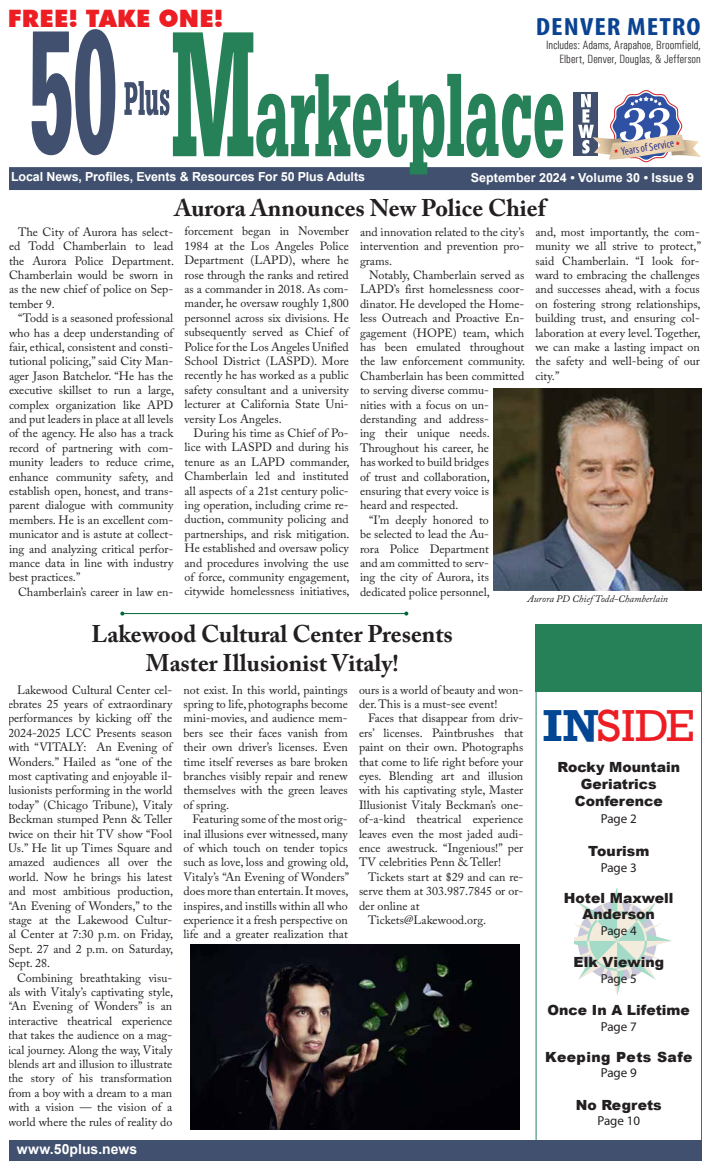
<style>
.page{position:relative;width:711px;height:1170px;background:#fff}
.page>*{position:absolute;margin:0;border:0;box-sizing:border-box;transform-origin:0 0}
.t1{font:46px "Rockwell";color:#ed1d24}
.t2{font:700 condensed 25px "Myriad Pro";letter-spacing:.035em;color:#0b4393;scale:1.17 1}
.t3{font:700 24px/28.8px "Adobe Caslon Pro";color:#231f20;text-align:center}
.t4{font:900 24px "Futura BT";letter-spacing:.015em;color:#ed1d24}
.t5{font:900 14px/16.8px "Arial";color:#231f20;text-align:center}
.t6{font:700 14px "Arial";color:#fff}
.t7{font:900 14px "Arial";letter-spacing:.03em;color:#231f20}
.t8{font:13px "Myriad Pro";color:#231f20}
.t9{font:700 12.5px "Arial";letter-spacing:-.01em;color:#fff}
.t10{font:12px/14.4px "Adobe Caslon Pro";color:#231f20;text-align:justify}
.t11{font:300 condensed 12px/14px "Univers";letter-spacing:.005em;color:#231f20;text-align:right}
.t12{font:condensed 11.3px "Myriad Pro";color:#2e3690}
.t13{font:italic 10px "Adobe Caslon Pro";color:#231f20}
.s1{font-weight:700;color:#034694}
</style>
<div class="page">
<div style="left:9px;top:167px;width:693px;height:23px;background:#40506e"></div>
<div style="left:573px;top:92px;width:25px;height:63px;background:#40506e"></div>
<svg style="left:32px;top:29px;width:83px;height:126px"></svg>
<svg style="left:124px;top:32px;width:439px;height:142px"></svg>
<div style="left:536px;top:675px;width:166px;height:485px;border:1px solid #268159"></div>
<div style="left:9px;top:1140px;width:693px;height:21px;background:#40506e"></div>
<svg style="left:575px;top:888px;width:97px;height:108px"></svg>
<div style="left:536px;top:624px;width:166px;height:68px;background:#268159"></div>
<svg style="left:578px;top:90px;width:123px;height:72px"></svg>
<hr style="left:122px;top:613px;width:284px;height:1px;background:#006838">
<svg style="left:120px;top:612px;width:4px;height:4px"></svg>
<svg style="left:404px;top:612px;width:4px;height:4px"></svg>
<img style="left:493px;top:389px;width:209px;height:201px">
<img style="left:191px;top:945px;width:328px;height:184px">
<h3 class="t4" style="left:8px;top:4px;width:217px">FREE! TAKE ONE!</h3>
<h2 class="t2" style="left:536px;top:11px;width:142px">DENVER METRO</h2>
<p class="t11" style="left:546px;top:38px;width:156px">Includes: Adams, Arapahoe, Broomfield,<br>Elbert, Denver, Douglas, &amp; Jefferson</p>
<p class="t12" style="left:620px;top:145px;width:55px;rotate:-9deg">Years of Service</p>
<p class="t9" style="left:11px;top:168px;width:356px">Local News, Profiles, Events &amp; Resources For 50 Plus Adults</p>
<p class="t9" style="left:471px;top:169px;width:225px">September 2024 • Volume 30 • Issue 9</p>
<h3 class="t3" style="left:174px;top:194px;width:373px">Aurora Announces New Police Chief</h3>
<p class="t10" style="left:536px;top:224px;width:167px">and, most importantly, the com&shy;munity we all strive to protect,” said Chamberlain. “I look for&shy;ward to embracing the challenges and successes ahead, with a focus on fostering strong relationships, building trust, and ensuring col&shy;laboration at every level. Together, we can make a lasting impact on the safety and well-being of our city.”</p>
<p class="t10" style="left:184px;top:224px;width:166px">forcement began in November 1984 at the Los Angeles Police Department (LAPD), where he rose through the ranks and retired as a commander in 2018. As com&shy;mander, he oversaw roughly 1,800 personnel across six divisions. He subsequently served as Chief of Police for the Los Angeles Unified School District (LASPD). More recently he has worked as a public safety consultant and a university lecturer at California State Uni&shy;versity Los Angeles.</p>
<p class="t10" style="left:184px;top:426px;width:167px;text-indent:9px">During his time as Chief of Po&shy;lice with LASPD and during his tenure as an LAPD commander, Chamberlain led and instituted all aspects of a 21st century polic&shy;ing operation, including crime re&shy;duction, community policing and partnerships, and risk mitigation.<br>He established and oversaw policy and procedures involving the use of force, community engagement, citywide homelessness initiatives,</p>
<p class="t10" style="left:9px;top:224px;width:167px;text-indent:9px">The City of Aurora has select&shy;ed Todd Chamberlain to lead the Aurora Police Department.<br>Chamberlain would be sworn in as the new chief of police on Sep&shy;tember 9.</p>
<p class="t10" style="left:9px;top:311px;width:167px;text-indent:9px">“Todd is a seasoned professional who has a deep understanding of fair, ethical, consistent and consti&shy;tutional policing,” said City Man&shy;ager Jason Batchelor. “He has the executive skillset to run a large, complex organization like APD and put leaders in place at all levels of the agency. He also has a track record of partnering with com&shy;munity leaders to reduce crime, enhance community safety, and establish open, honest, and trans&shy;parent dialogue with community members. He is an excellent com&shy;municator and is astute at collect&shy;ing and analyzing critical perfor&shy;mance data in line with industry best practices.”</p>
<p class="t10" style="left:18px;top:584px;width:157px">Chamberlain’s career in law en-</p>
<p class="t10" style="left:360px;top:224px;width:166px">and innovation related to the city’s intervention and prevention pro&shy;grams.</p>
<p class="t10" style="left:369px;top:268px;width:157px">Notably, Chamberlain served as</p>
<p class="t10" style="left:360px;top:282px;width:166px">LAPD’s first homelessness coor-</p>
<p class="t10" style="left:360px;top:296px;width:166px">dinator. He developed the Home-</p>
<p class="t10" style="left:360px;top:311px;width:166px">less Outreach and Proactive En-</p>
<p class="t10" style="left:360px;top:325px;width:166px">gagement (HOPE) team, which</p>
<p class="t10" style="left:360px;top:340px;width:166px">has been emulated throughout</p>
<p class="t10" style="left:360px;top:354px;width:167px">the law enforcement community.</p>
<p class="t10" style="left:360px;top:368px;width:166px">Chamberlain has been committed</p>
<p class="t10" style="left:360px;top:383px;width:130px">to serving diverse commu-</p>
<p class="t10" style="left:360px;top:397px;width:130px">nities with a focus on un-</p>
<p class="t10" style="left:360px;top:412px;width:130px">derstanding and address-</p>
<p class="t10" style="left:360px;top:426px;width:131px">ing their unique needs.</p>
<p class="t10" style="left:360px;top:440px;width:130px">Throughout his career, he</p>
<p class="t10" style="left:360px;top:455px;width:130px">has worked to build bridges</p>
<p class="t10" style="left:360px;top:469px;width:131px">of trust and collaboration,</p>
<p class="t10" style="left:360px;top:484px;width:130px">ensuring that every voice is</p>
<p class="t10" style="left:360px;top:498px;width:100px">heard and respected.</p>
<p class="t10" style="left:369px;top:512px;width:121px">“I’m deeply honored to</p>
<p class="t10" style="left:360px;top:527px;width:130px">be selected to lead the Au-</p>
<p class="t10" style="left:360px;top:541px;width:130px">rora Police Department</p>
<p class="t10" style="left:360px;top:556px;width:130px">and am committed to serv-</p>
<p class="t10" style="left:360px;top:570px;width:130px">ing the city of Aurora, its</p>
<p class="t10" style="left:360px;top:584px;width:131px">dedicated police personnel,</p>
<p class="t13" style="left:527px;top:593px;width:142px">Aurora PD Chief Todd-Chamberlain</p>
<h3 class="t3" style="left:92px;top:619px;width:363px">Lakewood Cultural Center Presents<br>Master Illusionist Vitaly!</h3>
<p class="t10" style="left:8px;top:682px;width:167px;text-indent:9px">Lakewood Cultural Center cel&shy;ebrates 25 years of extraordinary performances by kicking off the 2024-2025 LCC Presents season with “VITALY: An Evening of Wonders.” Hailed as “one of the most captivating and enjoyable il&shy;lusionists performing in the world today” (Chicago Tribune), Vitaly Beckman stumped Penn &amp; Teller twice on their hit TV show “Fool Us.” He lit up Times Square and amazed audiences all over the world. Now he brings his latest and most ambitious production, “An Evening of Wonders,” to the stage at the Lakewood Cultur&shy;al Center at 7:30 p.m. on Friday, Sept. 27 and 2 p.m. on Saturday, Sept. 28.</p>
<p class="t10" style="left:8px;top:970px;width:167px;text-indent:9px">Combining breathtaking visu&shy;als with Vitaly’s captivating style, “An Evening of Wonders” is an interactive theatrical experience that takes the audience on a mag&shy;ical journey. Along the way, Vitaly blends art and illusion to illustrate the story of his transformation from a boy with a dream to a man with a vision — the vision of a world where the rules of reality do</p>
<p class="t6" style="left:17px;top:1139px;width:122px">www.50plus.news</p>
<p class="t10" style="left:184px;top:682px;width:166px">not exist. In this world, paintings spring to life, photographs become mini-movies, and audience mem&shy;bers see their faces vanish from their own driver’s licenses. Even time itself reverses as bare broken branches visibly repair and renew themselves with the green leaves of spring.</p>
<p class="t10" style="left:184px;top:812px;width:167px;text-indent:9px">Featuring some of the most orig&shy;inal illusions ever witnessed, many of which touch on tender topics such as love, loss and growing old, Vitaly’s “An Evening of Wonders” does more than entertain. It moves, inspires, and instills within all who experience it a fresh perspective on life and a greater realization that</p>
<p class="t10" style="left:359px;top:682px;width:166px">ours is a world of beauty and won&shy;der. This is a must-see event!</p>
<p class="t10" style="left:359px;top:711px;width:166px;text-indent:9px">Faces that disappear from driv&shy;ers’ licenses. Paintbrushes that paint on their own. Photographs that come to life right before your eyes. Blending art and illusion with his captivating style, Master Illusionist Vitaly Beckman’s one&shy;of-a-kind theatrical experience leaves even the most jaded audi&shy;ence awestruck. “Ingenious!” per TV celebrities Penn &amp; Teller!</p>
<p class="t10" style="left:368px;top:870px;width:157px">Tickets start at $29 and can re-</p>
<p class="t10" style="left:359px;top:884px;width:166px">serve them at 303.987.7845 or or-</p>
<p class="t10" style="left:359px;top:898px;width:62px">der online at</p>
<p class="t10" style="left:368px;top:913px;width:120px">Tickets@Lakewood.org.</p>
<h1 class="t1" style="left:543px;top:699px;width:153px"><span class="s1">IN</span>SIDE</h1>
<p class="t5" style="left:558px;top:758px;width:124px">Rocky Mountain<br>Geriatrics<br>Conference</p>
<p class="t8" style="left:601px;top:810px;width:38px">Page 2</p>
<p class="t5" style="left:588px;top:842px;width:63px">Tourism</p>
<p class="t8" style="left:601px;top:859px;width:38px">Page 3</p>
<p class="t5" style="left:564px;top:890px;width:111px;line-height:16px">Hotel Maxwell<br>Anderson</p>
<p class="t8" style="left:601px;top:923px;width:38px">Page 4</p>
<p class="t5" style="left:574px;top:954px;width:92px">Elk Viewing</p>
<p class="t8" style="left:601px;top:971px;width:38px">Page 5</p>
<p class="t5" style="left:548px;top:1002px;width:144px">Once In A Lifetime</p>
<p class="t8" style="left:601px;top:1019px;width:38px">Page 7</p>
<p class="t7" style="left:545px;top:1046px;width:149px">Keeping Pets Safe</p>
<p class="t8" style="left:601px;top:1065px;width:38px">Page 9</p>
<p class="t5" style="left:576px;top:1096px;width:88px">No Regrets</p>
<p class="t8" style="left:597px;top:1113px;width:44px">Page 10</p>
</div>
